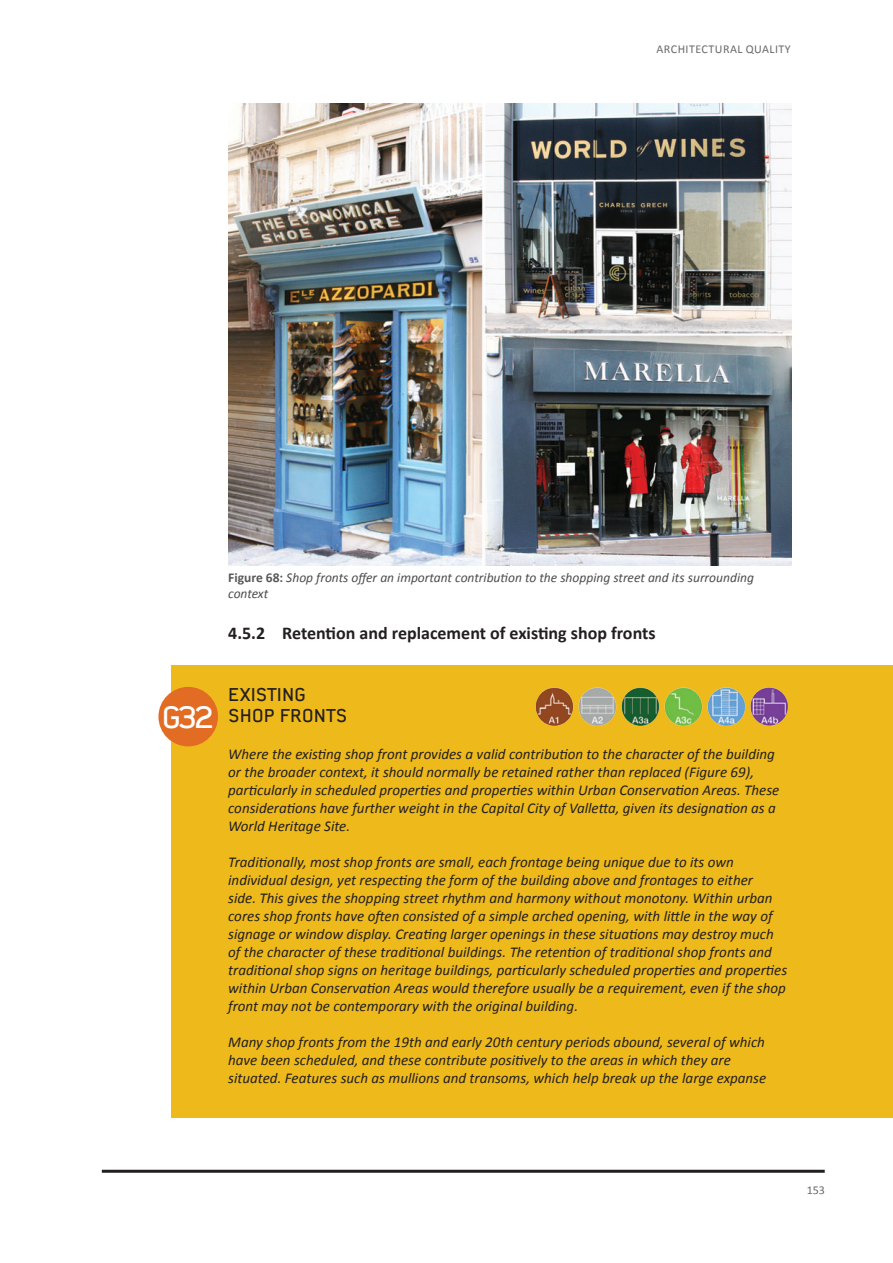
<style>
.page{position:relative;width:893px;height:1263px;background:#fff}
.page>*{position:absolute;margin:0;border:0;box-sizing:border-box;transform-origin:0 0}
.t1{font:700 30px "Nordstern Demo";color:#fff}
.Subtitle{font:700 18px "Calibri";color:#231f20}
.Title_yellow_box{font:700 18px "Nordstern Demo";color:#231f20}
.Text_yellow_box{font:italic 15px/18px "Calibri";color:#231f20}
.t2{font:italic 13.5px/16.2px "Calibri";color:#4b4c4d}
.t3{font:12px "Calibri";letter-spacing:.04em;color:#69696c}
.s1{font-weight:700;font-style:normal;color:#57585a}
</style>
<div class="page">
<hr style="left:102px;top:1170px;width:723px;height:3px;background:#231f20">
<div style="left:172px;top:665px;width:721px;height:453px;background:#eeb91b"></div>
<img style="left:228px;top:103px;width:563px;height:463px">
<div style="left:158px;top:687px;width:60px;height:59px;background:#e36c25;border-radius:50%"></div>
<img style="left:535px;top:687px;width:254px;height:39px">
<p class="t3" style="left:656px;top:41px;width:136px">ARCHITECTURAL QUALITY</p>
<p class="t2" style="left:228px;top:569px;width:527px"><span class="s1">Figure 68:</span> Shop fronts offer an important contribution to the shopping street and its surrounding context</p>
<p class="Subtitle" style="left:228px;top:621px;width:429px">4.5.2 Retention and replacement of existing shop fronts</p>
<p class="t1" style="left:161px;top:699px;width:55px">G32</p>
<p class="Title_yellow_box" style="left:228px;top:683px;width:79px">EXISTING</p>
<p class="Title_yellow_box" style="left:228px;top:705px;width:121px">SHOP FRONTS</p>
<p class="Text_yellow_box" style="left:228px;top:745px;width:553px">Where the existing shop front provides a valid contribution to the character of the building or the broader context, it should normally be retained rather than replaced (Figure 69), particularly in scheduled properties and properties within Urban Conservation Areas. These considerations have further weight in the Capital City of Valletta, given its designation as a World Heritage Site.</p>
<p class="Text_yellow_box" style="left:228px;top:853px;width:561px">Traditionally, most shop fronts are small, each frontage being unique due to its own individual design, yet respecting the form of the building above and frontages to either<br>side. This gives the shopping street rhythm and harmony without monotony. Within urban cores shop fronts have often consisted of a simple arched opening, with little in the way of signage or window display. Creating larger openings in these situations may destroy much of the character of these traditional buildings. The retention of traditional shop fronts and traditional shop signs on heritage buildings, particularly scheduled properties and properties within Urban Conservation Areas would therefore usually be a requirement, even if the shop front may not be contemporary with the original building.</p>
<p class="Text_yellow_box" style="left:228px;top:1033px;width:540px">Many shop fronts from the 19th and early 20th century periods abound, several of which have been scheduled, and these contribute positively to the areas in which they are situated. Features such as mullions and transoms, which help break up the large expanse</p>
<p class="t3" style="left:807px;top:1182px;width:20px">153</p>
</div>
